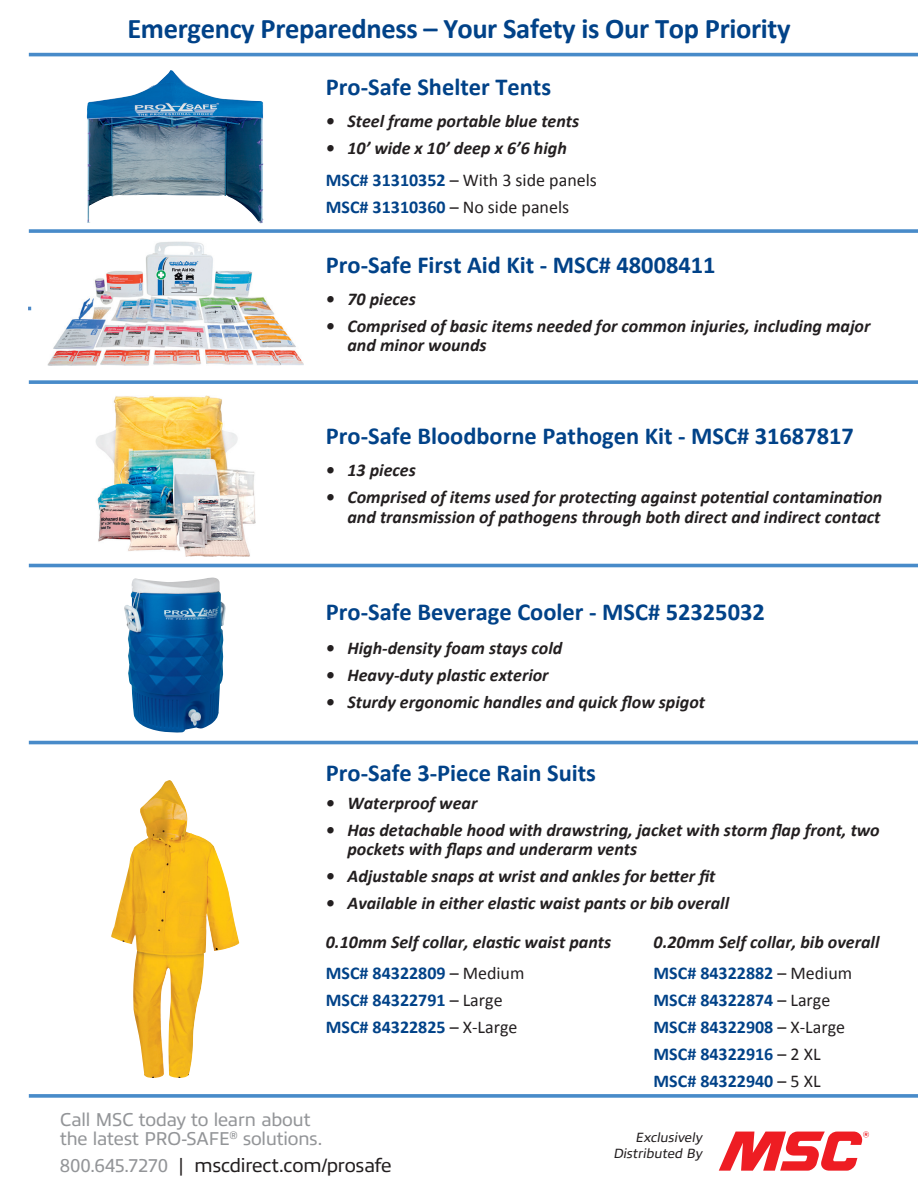
<style>
.page{position:relative;width:918px;height:1188px;background:#fff}
.page>*{position:absolute;margin:0;border:0;box-sizing:border-box;transform-origin:0 0}
.t1{font:700 28.5px "Calibri";letter-spacing:-.01em;color:#014288}
.t2{font:700 24.45px "Calibri";color:#014288}
.t3{font:19.5px "Allumi Std";letter-spacing:-.02em;color:#231f20}
.t4{font:18.75px/19.5px "Allumi Std";letter-spacing:-.025em;color:#939598}
.t5{font:italic 700 18px/19.5px "Calibri";color:#231f20}
.t6{font:700 18px/27px "Calibri";color:#014288}
.t7{font:18px/27px "Calibri";color:#231f20}
.t8{font:italic 13.5px/16.2px "Allumi Std";color:#231f20;text-align:right}
.s1{font-weight:700;color:#014288}
.s2{font-style:normal;color:#014288}
.s3{font-weight:400;font-style:normal}
.s4{font-weight:400;color:#231f20}
.s5{font-size:18.75px;color:#939598}
</style>
<div class="page">
<svg style="left:29px;top:1094px;width:889px;height:4px;background:#5996ce"></svg>
<hr style="left:29px;top:53px;width:889px;height:3px;background:#488bc9">
<svg style="left:29px;top:229px;width:889px;height:4px;background:#5a96ce"></svg>
<img style="left:87px;top:70px;width:177px;height:153px">
<svg style="left:29px;top:380px;width:889px;height:4px;background:#5996ce"></svg>
<hr style="left:29px;top:564px;width:889px;height:3px;background:#488bc9">
<img style="left:96px;top:396px;width:159px;height:160px">
<img style="left:47px;top:242px;width:256px;height:123px">
<hr style="left:29px;top:741px;width:889px;height:3px;background:#488bc9">
<img style="left:124px;top:578px;width:102px;height:155px">
<img style="left:111px;top:780px;width:128px;height:298px">
<svg style="left:719px;top:1131px;width:150px;height:40px"></svg>
<h1 class="t1" style="left:127px;top:8px;width:665px">Emergency Preparedness – Your Safety is Our Top Priority</h1>
<h2 class="t2" style="left:326px;top:70px;width:227px">Pro-Safe Shelter Tents</h2>
<p class="t5" style="left:326px;top:110px;width:255px">• Steel frame portable blue tents</p>
<p class="t5" style="left:326px;top:137px;width:243px">• 10’ wide x 10’ deep x 6’6 high</p>
<p class="t7" style="left:326px;top:166px;width:273px"><span class="s1">MSC# 31310352</span> – With 3 side panels<br><span class="s1">MSC# 31310360</span> – No side panels</p>
<h2 class="t2" style="left:326px;top:248px;width:391px">Pro-Safe First Aid Kit - MSC# 48008411</h2>
<p class="t5" style="left:326px;top:288px;width:92px">• 70 pieces</p>
<p class="t5" style="left:347px;top:315px;width:525px;text-indent:-22px">• Comprised of basic items needed for common injuries, including major and minor wounds</p>
<h2 class="t2" style="left:326px;top:419px;width:530px">Pro-Safe Bloodborne Pathogen Kit - MSC# 31687817</h2>
<p class="t5" style="left:326px;top:460px;width:92px">• 13 pieces</p>
<p class="t5" style="left:326px;top:487px;width:558px;text-align:right">• Comprised of items used for protecting against potential contamination and transmission of pathogens through both direct and indirect contact</p>
<h2 class="t2" style="left:326px;top:594px;width:441px">Pro-Safe Beverage Cooler - MSC# 52325032</h2>
<p class="t5" style="left:326px;top:638px;width:238px">• High-density foam stays cold</p>
<p class="t5" style="left:326px;top:665px;width:224px">• Heavy-duty plastic exterior</p>
<p class="t5" style="left:326px;top:692px;width:381px">• Sturdy ergonomic handles and quick flow spigot</p>
<h2 class="t2" style="left:326px;top:756px;width:272px">Pro-Safe 3-Piece Rain Suits</h2>
<p class="t5" style="left:326px;top:792px;width:153px">• Waterproof wear</p>
<p class="t5" style="left:347px;top:819px;width:534px;text-indent:-22px">• Has detachable hood with drawstring, jacket with storm flap front, two pockets with flaps and underarm vents</p>
<p class="t5" style="left:326px;top:866px;width:391px">• Adjustable snaps at wrist and ankles for better fit</p>
<p class="t5" style="left:326px;top:893px;width:405px">• Available in either elastic waist pants or bib overall</p>
<p class="t5" style="left:326px;top:925px;width:287px;line-height:31.5px">0.10mm Self collar, elastic waist pants<br><span class="s2">MSC# 84322809</span> <span class="s3">– Medium</span></p>
<p class="t6" style="left:326px;top:986px;width:193px">MSC# 84322791 <span class="s4">– Large<br></span>MSC# 84322825 <span class="s4">– X-Large</span></p>
<p class="t5" style="left:654px;top:925px;width:227px;line-height:31.5px">0.20mm Self collar, bib overall<br><span class="s2">MSC# 84322882</span> <span class="s3">– Medium</span></p>
<p class="t6" style="left:654px;top:986px;width:193px">MSC# 84322874 <span class="s4">– Large<br></span>MSC# 84322908 <span class="s4">– X-Large<br></span>MSC# 84322916 <span class="s4">– 2 XL<br></span>MSC# 84322940 <span class="s4">– 5 XL</span></p>
<p class="t4" style="left:60px;top:1110px;width:264px">Call MSC today to learn about the latest PRO-SAFE<sup>®</sup> solutions.</p>
<p class="t3" style="left:60px;top:1155px;width:333px"><span class="s5">800.645.7270</span> | mscdirect.com/prosafe</p>
<p class="t8" style="left:613px;top:1129px;width:93px">Exclusively<br>Distributed By</p>
</div>
